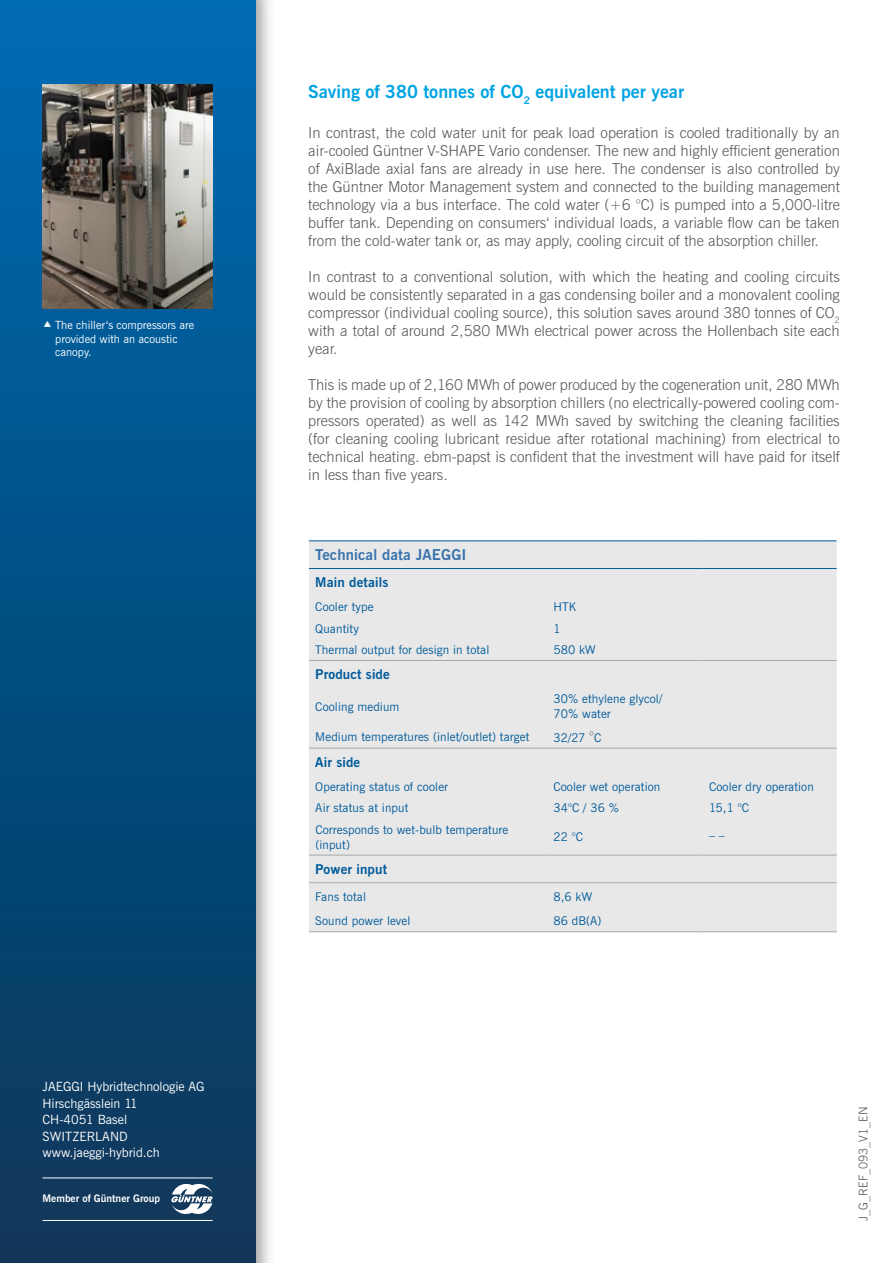
<style>
.page{position:relative;width:893px;height:1263px;background:#fff}
.page>*{position:absolute;margin:0;border:0;box-sizing:border-box;transform-origin:0 0}
.t1{font:700 18px "News Gothic";color:#00a4e3}
.t2{font:300 15px/18px "News Gothic L";color:#575756;text-align:justify}
.t3{font:700 15px "News Gothic";letter-spacing:.01em;color:#3974ad}
.t4{font:700 13.5px "News Gothic";letter-spacing:.01em;color:#005b9a}
.t5{font:12.75px/16.5px "News Gothic";color:#fff}
.t6{font:12px/15px "News Gothic";letter-spacing:.01em;color:#005b9a}
.t7{font:300 12px "News Gothic L";color:#575756}
.t8{font:11.25px/13.5px "News Gothic";color:#fff}
.t9{font:700 10.35px "News Gothic";color:#fff}
.s1{font-family:"News Gothic L";font-weight:300;font-size:15px;color:#575756}
</style>
<div class="page">
<div style="left:0;top:0;width:276px;height:1263px;background:#000;opacity:.38"></div>
<div style="left:0;top:0;width:255px;height:1263px;background:linear-gradient(to bottom,#006ab0,#0b3556)"></div>
<svg style="left:171px;top:1184px;width:42px;height:30px"></svg>
<hr style="left:43px;top:1220px;width:170px;height:1px;background:#fff">
<hr style="left:43px;top:1177px;width:170px;height:1px;background:#fff">
<img style="left:43px;top:85px;width:170px;height:223px">
<div style="left:309px;top:541px;width:528px;height:390px;background:#e8e8e9"></div>
<hr style="left:309px;top:540px;width:238px;height:1px;background:#005b9a">
<hr style="left:309px;top:568px;width:238px;height:1px;background:#005b9a">
<hr style="left:547px;top:540px;width:156px;height:1px;background:#005b9a">
<hr style="left:547px;top:568px;width:156px;height:1px;background:#005b9a">
<hr style="left:703px;top:540px;width:134px;height:1px;background:#005b9a">
<hr style="left:703px;top:568px;width:134px;height:1px;background:#005b9a">
<hr style="left:309px;top:660px;width:238px;height:1px;background:#a7a9ab">
<hr style="left:547px;top:660px;width:156px;height:1px;background:#a7a9ab">
<hr style="left:703px;top:660px;width:134px;height:1px;background:#a7a9ab">
<hr style="left:309px;top:748px;width:238px;height:1px;background:#a7a9ab">
<hr style="left:547px;top:748px;width:156px;height:1px;background:#a7a9ab">
<hr style="left:703px;top:748px;width:134px;height:1px;background:#a7a9ab">
<hr style="left:309px;top:855px;width:238px;height:1px;background:#a7a9ab">
<hr style="left:547px;top:855px;width:156px;height:1px;background:#a7a9ab">
<hr style="left:703px;top:855px;width:134px;height:1px;background:#a7a9ab">
<hr style="left:309px;top:882px;width:238px;height:1px;background:#a7a9ab">
<hr style="left:547px;top:882px;width:156px;height:1px;background:#a7a9ab">
<hr style="left:703px;top:882px;width:134px;height:1px;background:#a7a9ab">
<hr style="left:309px;top:931px;width:238px;height:1px;background:#a7a9ab">
<hr style="left:547px;top:931px;width:156px;height:1px;background:#a7a9ab">
<hr style="left:703px;top:931px;width:134px;height:1px;background:#a7a9ab">
<svg style="left:44px;top:321px;width:7px;height:6px"></svg>
<p class="t8" style="left:55px;top:319px;width:140px">The chiller‘s compressors are provided with an acoustic canopy.</p>
<p class="t5" style="left:43px;top:1079px;width:164px">JAEGGI Hybridtechnologie AG<br>Hirschgässlein 11<br>CH-4051 Basel<br>SWITZERLAND www.jaeggi-hybrid.ch</p>
<p class="t9" style="left:43px;top:1192px;width:119px">Member of Güntner Group</p>
<p class="t1" style="left:308px;top:80px;width:378px">Saving of 380 tonnes of CO<sub>2</sub> equivalent per year</p>
<p class="t2" style="left:308px;top:124px;width:533px">In contrast, the cold water unit for peak load operation is cooled traditionally by an air-cooled Güntner V-SHAPE Vario condenser. The new and highly efficient generation of AxiBlade axial fans are already in use here. The condenser is also controlled by the Güntner Motor Management system and connected to the building management technology via a bus interface. The cold water (+6 °C) is pumped into a 5,000-litre buffer tank. Depending on consumers‘ individual loads, a variable flow can be taken from the cold-water tank or, as may apply, cooling circuit of the absorption chiller.</p>
<p class="t2" style="left:308px;top:268px;width:533px">In contrast to a conventional solution, with which the heating and cooling circuits would be consistently separated in a gas condensing boiler and a monovalent cooling compressor (individual cooling source), this solution saves around 380 tonnes of CO<sub>2 </sub>with a total of around 2,580 MWh electrical power across the Hollenbach site each year.</p>
<p class="t2" style="left:308px;top:376px;width:533px">This is made up of 2,160 MWh of power produced by the cogeneration unit, 280 MWh by the provision of cooling by absorption chillers (no electrically-powered cooling com&shy;pressors operated) as well as 142 MWh saved by switching the cleaning facilities (for cleaning cooling lubricant residue after rotational machining) from electrical to technical heating. ebm-papst is confident that the investment will have paid for itself in less than five years.</p>
<p class="t3" style="left:315px;top:545px;width:153px">Technical data JAEGGI</p>
<p class="t4" style="left:315px;top:573px;width:74px">Main details</p>
<p class="t6" style="left:315px;top:600px;width:60px">Cooler type</p>
<p class="t6" style="left:553px;top:600px;width:24px">HTK</p>
<p class="t6" style="left:315px;top:621px;width:45px">Quantity</p>
<p class="t6" style="left:553px;top:621px;width:9px">1</p>
<p class="t6" style="left:315px;top:643px;width:176px">Thermal output for design in total</p>
<p class="t6" style="left:553px;top:643px;width:44px">580 kW</p>
<p class="t4" style="left:315px;top:665px;width:76px">Product side</p>
<p class="t6" style="left:315px;top:699px;width:86px">Cooling medium</p>
<p class="t6" style="left:553px;top:692px;width:110px">30% ethylene glycol/<br>70% water</p>
<p class="t6" style="left:315px;top:729px;width:216px">Medium temperatures (inlet/outlet) target</p>
<p class="t6" style="left:553px;top:730px;width:49px">32/27 <span class="s1">°</span>C</p>
<p class="t4" style="left:315px;top:753px;width:46px">Air side</p>
<p class="t6" style="left:315px;top:779px;width:134px">Operating status of cooler</p>
<p class="t6" style="left:553px;top:779px;width:108px">Cooler wet operation</p>
<p class="t6" style="left:709px;top:779px;width:106px">Cooler dry operation</p>
<p class="t6" style="left:315px;top:801px;width:95px">Air status at input</p>
<p class="t6" style="left:553px;top:801px;width:67px">34°C / 36 %</p>
<p class="t6" style="left:709px;top:801px;width:41px">15,1 °C</p>
<p class="t6" style="left:315px;top:822px;width:195px">Corresponds to wet-bulb temperature (input)</p>
<p class="t6" style="left:553px;top:830px;width:31px">22 °C</p>
<p class="t6" style="left:709px;top:830px;width:17px">‒ ‒</p>
<p class="t4" style="left:315px;top:860px;width:73px">Power input</p>
<p class="t6" style="left:315px;top:889px;width:52px">Fans total</p>
<p class="t6" style="left:553px;top:889px;width:40px">8,6 kW</p>
<p class="t6" style="left:315px;top:914px;width:97px">Sound power level</p>
<p class="t6" style="left:553px;top:914px;width:50px">86 dB(A)</p>
<p class="t7" style="left:856px;top:1221px;width:116px;rotate:-90deg">J_G_REF_093_V1_EN</p>
</div>
